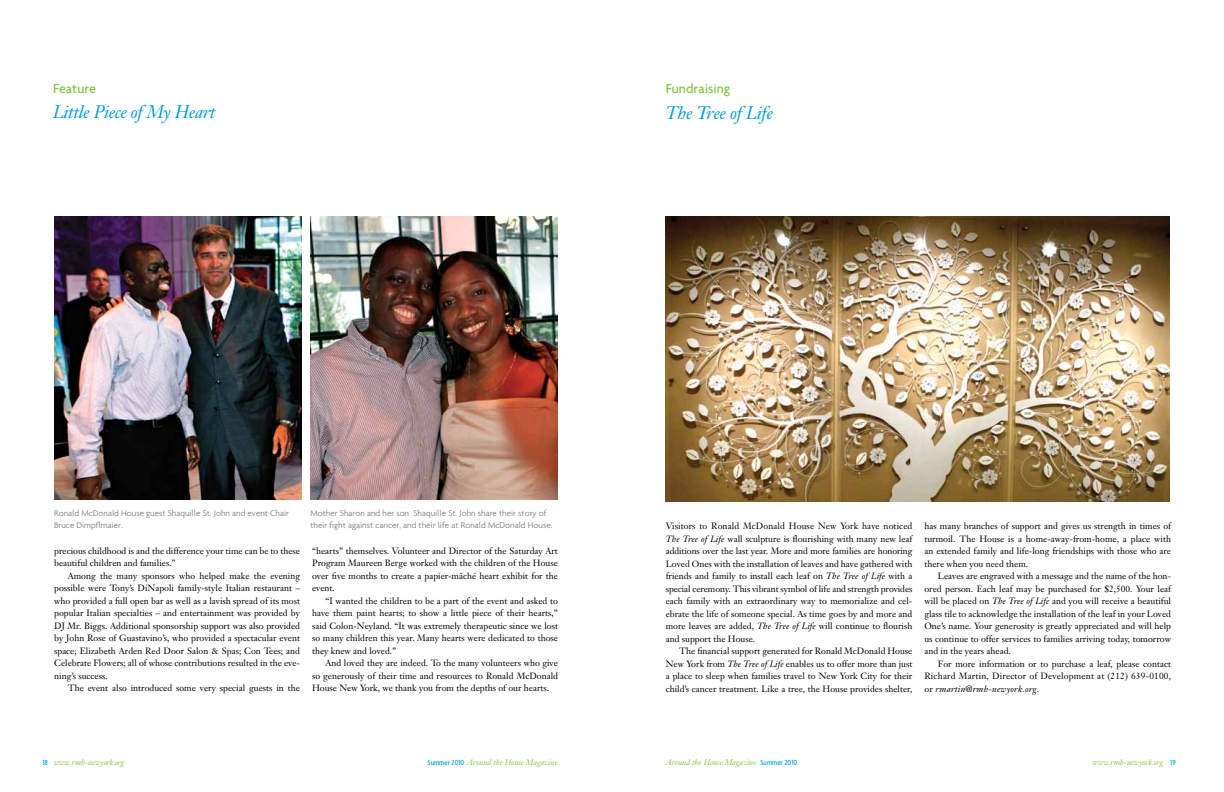
<style>
.page{position:relative;width:1224px;height:792px;background:#fff}
.page>*{position:absolute;margin:0;border:0;box-sizing:border-box;transform-origin:0 0}
.t1{font:italic 18px "Janson Text";letter-spacing:-.02em;color:#009ddc}
.t2{font:500 14px "Agenda";color:#82c341}
.t3{font:9px/12.5px "Janson Text";color:#000;text-align:justify}
.t4{font:300 9px/12px "Agenda";color:#77787b}
.t5{font:italic 8px "Janson Text";color:#82c341}
.t6{font:italic 8px "Janson Text";letter-spacing:-.02em;color:#82c341}
.s1{font-style:italic}
.s2{font-family:"Agenda";font-weight:500;font-style:normal;font-stretch:condensed;color:#009ddc}
</style>
<div class="page">
<img style="left:666px;top:216px;width:504px;height:286px">
<img style="left:54px;top:216px;width:248px;height:283px">
<img style="left:310px;top:216px;width:248px;height:283px">
<h2 class="t2" style="left:53px;top:80px;width:45px">Feature</h2>
<h1 class="t1" style="left:53px;top:101px;width:164px">Little Piece of My Heart</h1>
<h2 class="t2" style="left:666px;top:80px;width:66px">Fundraising</h2>
<h1 class="t1" style="left:666px;top:101px;width:109px">The Tree of Life</h1>
<p class="t4" style="left:54px;top:507px;width:237px">Ronald McDonald House guest Shaquille St. John and event Chair<br>Bruce Dimpflmaier.</p>
<p class="t3" style="left:54px;top:544px;width:247px">precious childhood is and the difference your time can be to these beautiful children and families.”</p>
<p class="t3" style="left:54px;top:569px;width:247px;text-indent:14px">Among the many sponsors who helped make the evening possible were Tony’s DiNapoli family-style Italian restaurant – who provided a full open bar as well as a lavish spread of its most popular Italian specialties – and entertainment was provided by DJ Mr. Biggs. Additional sponsorship support was also provided by John Rose of Guastavino’s, who provided a spectacular event space; Elizabeth Arden Red Door Salon &amp; Spas; Con Tees; and Celebrate Flowers; all of whose contributions resulted in the eve&shy;ning’s success.</p>
<p class="t3" style="left:68px;top:682px;width:234px">The event also introduced some very special guests in the</p>
<p class="t4" style="left:310px;top:507px;width:243px">Mother Sharon and her son Shaquille St. John share their story of their fight against cancer, and their life at Ronald McDonald House.</p>
<p class="t3" style="left:312px;top:544px;width:247px">“hearts” themselves. Volunteer and Director of the Saturday Art Program Maureen Berge worked with the children of the House over five months to create a papier-mâché heart exhibit for the event.</p>
<p class="t3" style="left:312px;top:594px;width:247px;text-indent:14px">“I wanted the children to be a part of the event and asked to have them paint hearts; to show a little piece of their hearts,” said Colon-Neyland. “It was extremely therapeutic since we lost so many children this year. Many hearts were dedicated to those they knew and loved.”</p>
<p class="t3" style="left:312px;top:657px;width:247px;text-indent:14px">And loved they are indeed. To the many volunteers who give so generously of their time and resources to Ronald McDonald House New York, we thank you from the depths of our hearts.</p>
<p class="t3" style="left:666px;top:520px;width:248px">Visitors to Ronald McDonald House New York have noticed <span class="s1">The Tree of Life</span> wall sculpture is flourishing with many new leaf additions over the last year. More and more families are honoring Loved Ones with the installation of leaves and have gathered with friends and family to install each leaf on <span class="s1">The Tree of Life</span> with a special ceremony. This vibrant symbol of life and strength provides each family with an extraordinary way to memorialize and cel&shy;ebrate the life of someone special. As time goes by and more and more leaves are added, <span class="s1">The Tree of Life</span> will continue to flourish and support the House.</p>
<p class="t3" style="left:666px;top:645px;width:248px;text-indent:14px">The financial support generated for Ronald McDonald House New York from <span class="s1">The Tree of Life</span> enables us to offer more than just a place to sleep when families travel to New York City for their child’s cancer treatment. Like a tree, the House provides shelter,</p>
<p class="t3" style="left:924px;top:520px;width:248px">has many branches of support and gives us strength in times of turmoil. The House is a home-away-from-home, a place with an extended family and life-long friendships with those who are there when you need them.</p>
<p class="t3" style="left:924px;top:570px;width:248px;text-indent:14px">Leaves are engraved with a message and the name of the hon&shy;ored person. Each leaf may be purchased for $2,500. Your leaf will be placed on <span class="s1">The Tree of Life</span> and you will receive a beautiful glass tile to acknowledge the installation of the leaf in your Loved One’s name. Your generosity is greatly appreciated and will help us continue to offer services to families arriving today, tomorrow and in the years ahead.</p>
<p class="t3" style="left:924px;top:658px;width:248px;text-indent:14px">For more information or to purchase a leaf, please contact Richard Martin, Director of Development at (212) 639-0100, or <span class="s1">rmartin@rmh-newyork.org</span>.</p>
<p class="t6" style="left:42px;top:757px;width:83px"><span class="s2">18</span> www.rmh-newyork.org</p>
<p class="t5" style="left:428px;top:757px;width:132px"><span class="s2">Summer 2010</span> Around the House Magazine</p>
<p class="t5" style="left:666px;top:757px;width:133px">Around the House Magazine <span class="s2">Summer 2010</span></p>
<p class="t6" style="left:1093px;top:757px;width:84px">www.rmh-newyork.org <span class="s2">19</span></p>
</div>
